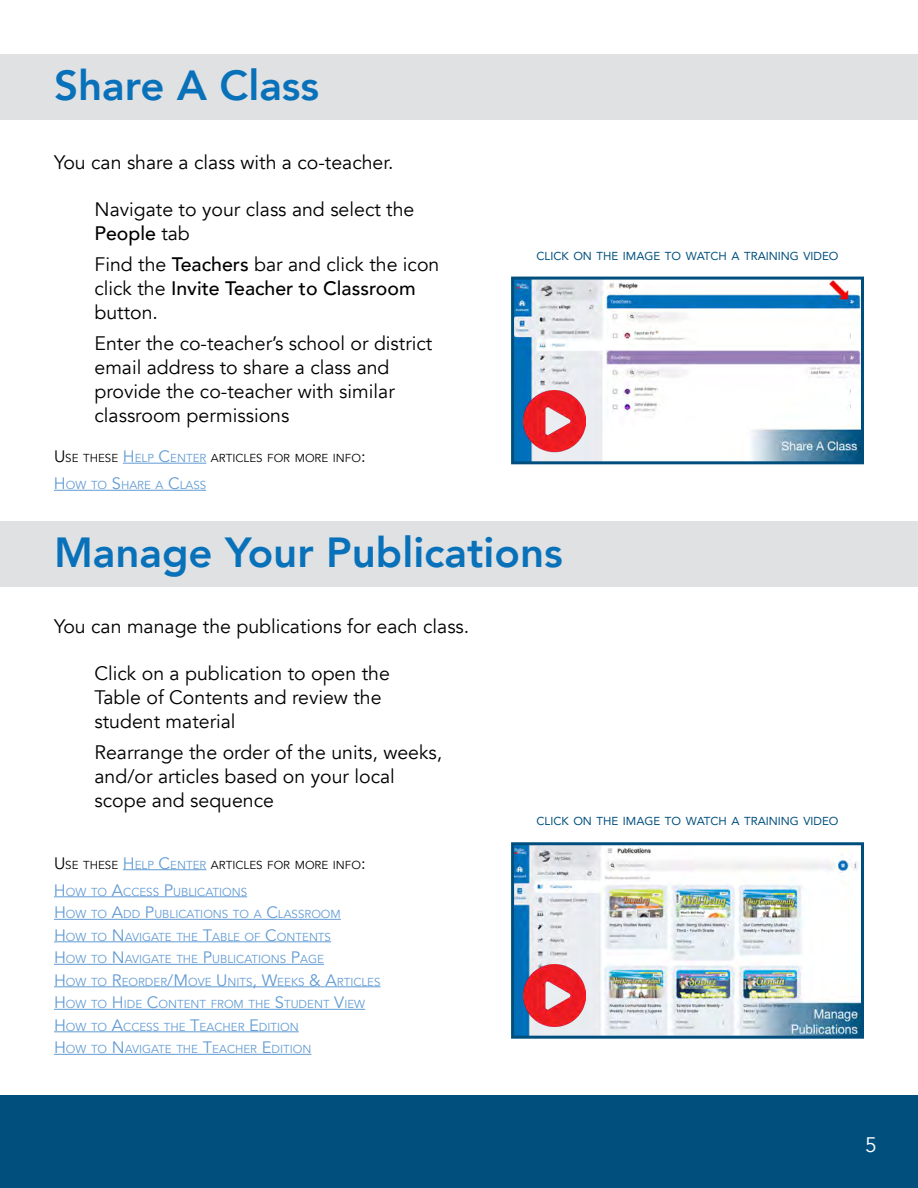
<style>
.page{position:relative;width:918px;height:1188px;background:#fff}
.page>*{position:absolute;margin:0;border:0;box-sizing:border-box;transform-origin:0 0}
.t1{font:800 42px "Avenir";color:#0871b9}
.t2{font:21px "Avenir";color:#fff}
.t3{font:19.5px/24px "Avenir";color:#000}
.t4{font:11.55px/22.5px "Avenir";color:#629bd3}
.t5{font:11.55px "Avenir";color:#000}
.t6{font:11.55px "Avenir";color:#004f7d}
.t7{font:11.55px "Avenir";color:#619bd3}
.s1{font-weight:500}
.s2{font-size:16.5px}
.s3{font-size:16.5px;color:#619bd3}
.s4{color:#619bd3}
</style>
<div class="page">
<div style="left:0;top:54px;width:918px;height:65px;background:#e0e1e2"></div>
<div style="left:0;top:521px;width:918px;height:65px;background:#e0e1e2"></div>
<div style="left:0;top:1095px;width:918px;height:93px;background:#004f7d"></div>
<img style="left:515px;top:281px;width:345px;height:179px">
<div style="left:511px;top:277px;width:353px;height:187px;border:3px solid #004e7d"></div>
<img style="left:515px;top:846px;width:345px;height:189px">
<div style="left:511px;top:842px;width:353px;height:197px;border:3px solid #004e7d"></div>
<hr style="left:123px;top:463px;width:83px;height:1px;background:#619bd3">
<hr style="left:54px;top:490px;width:152px;height:1px;background:#619bd3">
<hr style="left:123px;top:869px;width:83px;height:1px;background:#619bd3">
<hr style="left:54px;top:896px;width:193px;height:1px;background:#629bd3">
<hr style="left:54px;top:919px;width:287px;height:1px;background:#629bd3">
<hr style="left:54px;top:941px;width:277px;height:1px;background:#629bd3">
<hr style="left:54px;top:964px;width:270px;height:1px;background:#629bd3">
<hr style="left:54px;top:986px;width:327px;height:1px;background:#629bd3">
<hr style="left:54px;top:1009px;width:311px;height:1px;background:#629bd3">
<hr style="left:54px;top:1031px;width:245px;height:1px;background:#629bd3">
<hr style="left:54px;top:1054px;width:257px;height:1px;background:#629bd3">
<img style="left:523px;top:391px;width:63px;height:73px">
<img style="left:523px;top:965px;width:63px;height:74px">
<h1 class="t1" style="left:54px;top:53px;width:267px">Share A Class</h1>
<p class="t3" style="left:54px;top:150px;width:341px">You can share a class with a co-teacher.</p>
<p class="t3" style="left:95px;top:198px;width:321px">Navigate to your class and select the<br><span class="s1">People</span> tab</p>
<p class="t3" style="left:95px;top:253px;width:346px">Find the <span class="s1">Teachers</span> bar and click the icon click the <span class="s1">Invite Teacher to Classroom </span>button.</p>
<p class="t3" style="left:95px;top:331px;width:339px">Enter the co-teacher’s school or district email address to share a class and provide the co-teacher with similar classroom permissions</p>
<p class="t5" style="left:54px;top:451px;width:313px"><span class="s2">U</span>SE THESE <span class="s3">H</span> <span class="s4">ELP</span> <span class="s3">C</span><span class="s4">ENTER</span> ARTICLES FOR MORE INFO<span class="s2">:</span></p>
<p class="t7" style="left:54px;top:478px;width:154px"><span class="s2">H</span> OW TO <span class="s2">S</span>HARE A <span class="s2">C</span>LASS</p>
<p class="t6" style="left:536px;top:246px;width:304px">CLICK ON THE IMAGE TO WATCH A TRAINING VIDEO</p>
<h1 class="t1" style="left:54px;top:520px;width:510px">Manage Your Publications</h1>
<p class="t3" style="left:54px;top:614px;width:417px">You can manage the publications for each class.</p>
<p class="t3" style="left:95px;top:662px;width:297px">Click on a publication to open the<br>Table of Contents and review the student material</p>
<p class="t3" style="left:95px;top:741px;width:349px">Rearrange the order of the units, weeks, and/or articles based on your local scope and sequence</p>
<p class="t5" style="left:54px;top:858px;width:313px"><span class="s2">U</span>SE THESE <span class="s3">H</span> <span class="s4">ELP</span> <span class="s3">C</span><span class="s4">ENTER</span> ARTICLES FOR MORE INFO<span class="s2">:</span></p>
<p class="t4" style="left:54px;top:881px;width:328px"><span class="s2">H</span> OW TO <span class="s2">A</span>CCESS <span class="s2">P</span>U BLICATIONS<br><span class="s2">H</span> OW TO <span class="s2">A</span>DD <span class="s2">P</span>U BLICATIONS TO A <span class="s2">C</span>LASSROOM<br><span class="s2">H</span> OW TO <span class="s2">N</span>AVIGATE THE <span class="s2">T</span>ABLE OF <span class="s2">C</span>ONTENTS<br><span class="s2">H</span> OW TO <span class="s2">N</span>AVIGATE THE <span class="s2">P</span>U BLICATIONS <span class="s2">P</span>AGE<br><span class="s2">H</span> OW TO <span class="s2">R</span>EORDER<span class="s2">/M</span> OVE <span class="s2">U</span>NITS<span class="s2">, W</span>EEKS <span class="s2">&amp; A</span>RTICLES <span class="s2">H</span> OW TO <span class="s2">H</span> IDE <span class="s2">C</span>ONTENT FROM THE <span class="s2">S</span>TUDENT <span class="s2">V</span>IEW<br><span class="s2">H</span> OW TO <span class="s2">A</span>CCESS THE <span class="s2">T</span>EACHER <span class="s2">E</span>DITION<br><span class="s2">H</span> OW TO <span class="s2">N</span>AVIGATE THE <span class="s2">T</span>EACHER <span class="s2">E</span>DITION</p>
<p class="t6" style="left:536px;top:812px;width:304px">CLICK ON THE IMAGE TO WATCH A TRAINING VIDEO</p>
<p class="t2" style="left:865px;top:1132px;width:13px">5</p>
</div>
